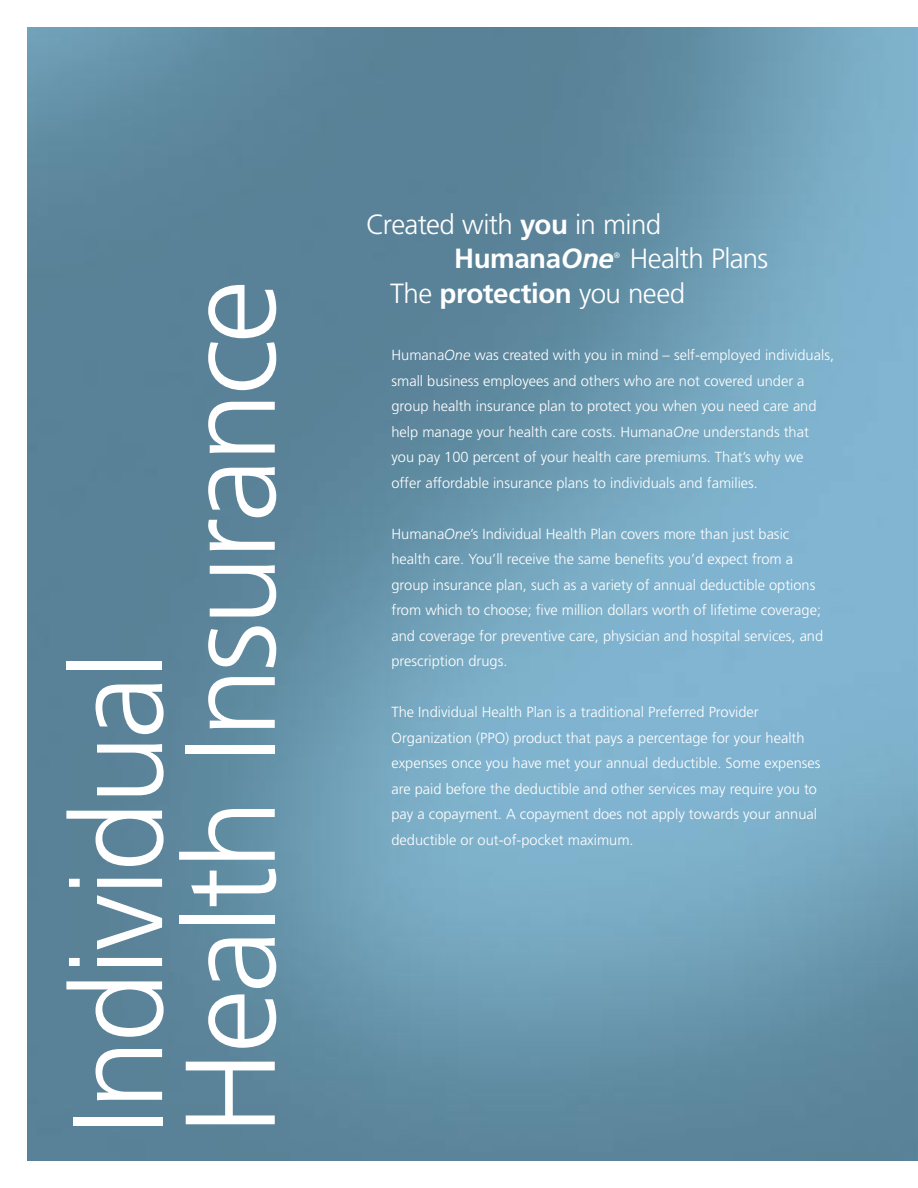
<style>
.page{position:relative;width:918px;height:1188px;background:#fff}
.page>*{position:absolute;margin:0;border:0;box-sizing:border-box;transform-origin:0 0}
.t1{font:300 127.5px/112.6px "Frutiger";letter-spacing:-.03em;color:#fff}
.t2{font:300 27.75px/34.5px "Frutiger";letter-spacing:-.025em;color:#fff}
.t3{font:300 14.7px/25.5px "Frutiger";color:#fff}
.t4{font:300 7.8px "Frutiger";color:#fff}
.s1{font-weight:700}
.s2{font-weight:700;font-style:italic}
.s3{font-style:italic}
</style>
<div class="page">
<img style="left:27px;top:27px;width:891px;height:1134px">
<h1 class="t1" style="left:64px;top:1136px;width:857px;rotate:-90deg">Individual<br>Health Insurance</h1>
<h2 class="t2" style="left:454px;top:207px;width:208px;text-indent:-88px">Created with <span class="s1">you</span> in mind<br><span class="s1">Humana</span><span class="s2">One</span></h2>
<h2 class="t2" style="left:390px;top:242px;width:380px;text-indent:240px">Health Plans<br>The <span class="s1">protection</span> you need</h2>
<p class="t4" style="left:614px;top:251px;width:8px">®</p>
<p class="t3" style="left:391px;top:343px;width:444px">Humana<span class="s3">One</span> was created with you in mind – self-employed individuals, small business employees and others who are not covered under a group health insurance plan to protect you when you need care and help manage your health care costs. Humana<span class="s3">One</span> understands that you pay 100 percent of your health care premiums. That’s why we offer affordable insurance plans to individuals and families.</p>
<p class="t3" style="left:392px;top:521px;width:433px">Humana<span class="s3">One</span>’s Individual Health Plan covers more than just basic health care. You’ll receive the same benefits you’d expect from a group insurance plan, such as a variety of annual deductible options from which to choose; five million dollars worth of lifetime coverage; and coverage for preventive care, physician and hospital services, and prescription drugs.</p>
<p class="t3" style="left:392px;top:700px;width:431px">The Individual Health Plan is a traditional Preferred Provider Organization (PPO) product that pays a percentage for your health expenses once you have met your annual deductible. Some expenses are paid before the deductible and other services may require you to pay a copayment. A copayment does not apply towards your annual deductible or out-of-pocket maximum.</p>
</div>
